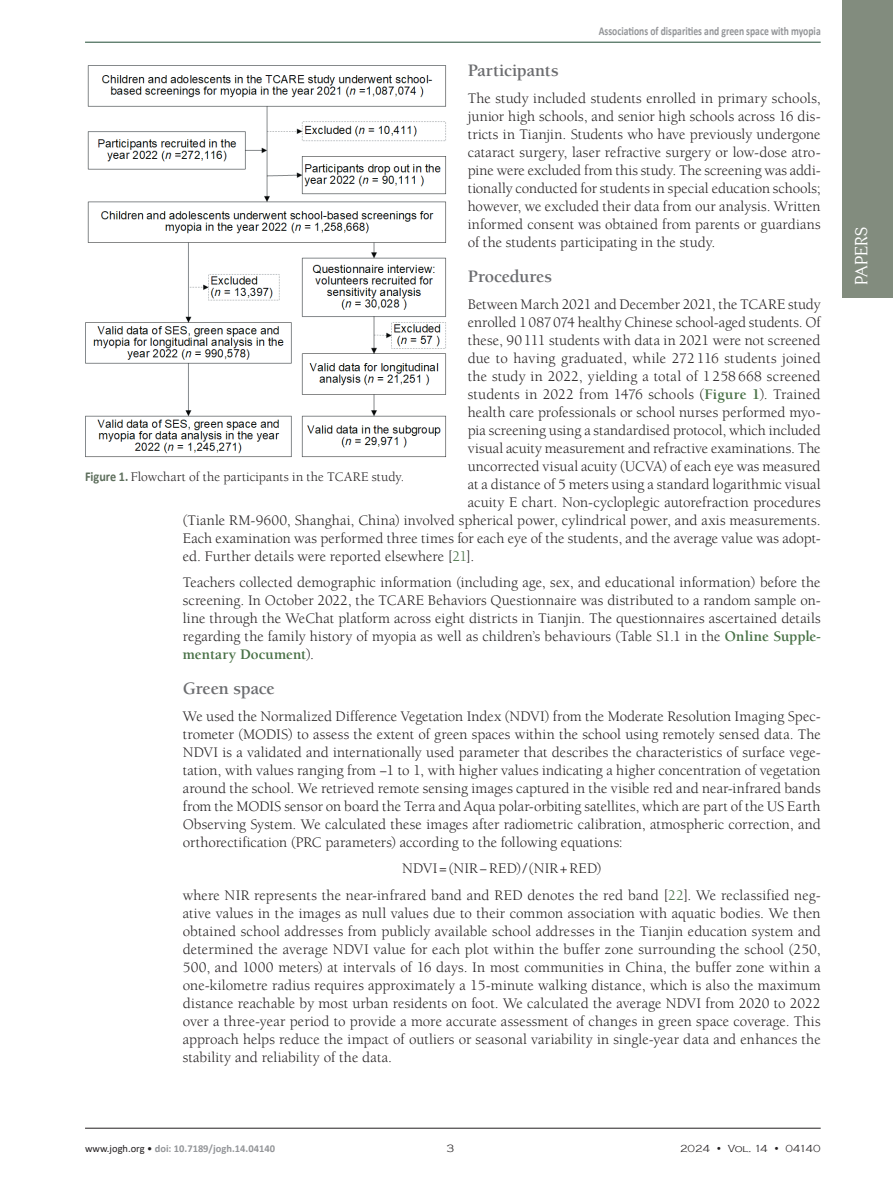
<style>
.page{position:relative;width:893px;height:1191px;background:#fff}
.page>*{position:absolute;margin:0;border:0;box-sizing:border-box;transform-origin:0 0}
.Podnaslovi_PAPERS_2{font:700 18px "Berkeley Std";letter-spacing:-.01em;color:#6c6d70}
.t1{font:17.1px "Centabel";letter-spacing:-.005em;color:#fff}
.Tekst_Osnovni{font:15px/18px "Berkeley Std";letter-spacing:.005em;color:#231f20;text-align:justify}
.potpisi_Figure_Table{font:13.5px "Berkeley Std";letter-spacing:.01em;color:#231f20}
.t2{font:700 12px "Calibri";color:#939598;scale:.8 1}
.t3{font:300 10.95px "Copperplate Gothic";color:#231f20}
.t4{font:700 10.5px "Calibri";color:#939598}
.t5{font:300 10.5px "Copperplate Gothic";letter-spacing:-.005em;color:#231f20}
.s1{font-weight:700;color:#477045}
.s2{color:#477045}
.s3{font-family:"Calibri";font-weight:700;color:#5d6e5c}
.s4{font-weight:400;color:#231f20}
</style>
<div class="page">
<hr style="left:85px;top:1128px;width:736px;height:1px;background:#231f20">
<hr style="left:85px;top:42px;width:736px;height:1px;background:#204c34">
<div style="left:842px;top:0;width:51px;height:298px;background:#828c7e"></div>
<img style="left:85px;top:65px;width:361px;height:392px">
<p class="t2" style="left:599px;top:22px;width:279px">Associations of disparities and green space with myopia</p>
<p class="Podnaslovi_PAPERS_2" style="left:468px;top:61px;width:92px">Participants</p>
<p class="Tekst_Osnovni" style="left:468px;top:90px;width:354px">The study included students enrolled in primary schools, junior high schools, and senior high schools across 16 dis&shy;tricts in Tianjin. Students who have previously undergone cataract surgery, laser refractive surgery or low-dose atro&shy;pine were excluded from this study. The screening was addi&shy;tionally conducted for students in special education schools; however, we excluded their data from our analysis. Written informed consent was obtained from parents or guardians of the students participating in the study.</p>
<p class="Podnaslovi_PAPERS_2" style="left:468px;top:267px;width:86px">Procedures</p>
<p class="Tekst_Osnovni" style="left:468px;top:295px;width:354px">Between March 2021 and December 2021, the TCARE study</p>
<p class="Tekst_Osnovni" style="left:468px;top:313px;width:354px">enrolled 1087074 healthy Chinese school-aged students. Of</p>
<p class="Tekst_Osnovni" style="left:468px;top:331px;width:354px">these, 90111 students with data in 2021 were not screened</p>
<p class="Tekst_Osnovni" style="left:468px;top:349px;width:354px">due to having graduated, while 272 116 students joined</p>
<p class="Tekst_Osnovni" style="left:468px;top:367px;width:354px">the study in 2022, yielding a total of 1 258 668 screened</p>
<p class="Tekst_Osnovni" style="left:468px;top:385px;width:354px">students in 2022 from 1476 schools (<span class="s1">Figure 1</span>). Trained</p>
<p class="Tekst_Osnovni" style="left:468px;top:403px;width:354px">health care professionals or school nurses performed myo-</p>
<p class="Tekst_Osnovni" style="left:468px;top:421px;width:354px">pia screening using a standardised protocol, which included</p>
<p class="Tekst_Osnovni" style="left:468px;top:439px;width:354px">visual acuity measurement and refractive examinations. The</p>
<p class="Tekst_Osnovni" style="left:468px;top:457px;width:354px">uncorrected visual acuity (UCVA) of each eye was measured</p>
<p class="Tekst_Osnovni" style="left:468px;top:475px;width:354px">at a distance of 5 meters using a standard logarithmic visual</p>
<p class="Tekst_Osnovni" style="left:468px;top:493px;width:354px">acuity E chart. Non-cycloplegic autorefraction procedures</p>
<p class="Tekst_Osnovni" style="left:183px;top:511px;width:639px">(Tianle RM-9600, Shanghai, China) involved spherical power, cylindrical power, and axis measurements.</p>
<p class="Tekst_Osnovni" style="left:183px;top:529px;width:639px">Each examination was performed three times for each eye of the students, and the average value was adopt-</p>
<p class="Tekst_Osnovni" style="left:183px;top:547px;width:293px">ed. Further details were reported elsewhere [<span class="s2">21</span>].</p>
<p class="Tekst_Osnovni" style="left:183px;top:574px;width:639px">Teachers collected demographic information (including age, sex, and educational information) before the screening. In October 2022, the TCARE Behaviors Questionnaire was distributed to a random sample on&shy;line through the WeChat platform across eight districts in Tianjin. The questionnaires ascertained details regarding the family history of myopia as well as children’s behaviours (Table S1.1 in the <span class="s1">Online Supple&shy;mentary Document</span>).</p>
<p class="Podnaslovi_PAPERS_2" style="left:183px;top:679px;width:94px">Green space</p>
<p class="Tekst_Osnovni" style="left:183px;top:707px;width:639px">We used the Normalized Difference Vegetation Index (NDVI) from the Moderate Resolution Imaging Spec&shy;trometer (MODIS) to assess the extent of green spaces within the school using remotely sensed data. The NDVI is a validated and internationally used parameter that describes the characteristics of surface vege&shy;tation, with values ranging from −1 to 1, with higher values indicating a higher concentration of vegetation around the school. We retrieved remote sensing images captured in the visible red and near-infrared bands from the MODIS sensor on board the Terra and Aqua polar-orbiting satellites, which are part of the US Earth Observing System. We calculated these images after radiometric calibration, atmospheric correction, and orthorectification (PRC parameters) according to the following equations:</p>
<p class="Tekst_Osnovni" style="left:402px;top:860px;width:201px">NDVI=(NIR−RED)/(NIR+RED)</p>
<p class="Tekst_Osnovni" style="left:183px;top:886px;width:639px">where NIR represents the near-infrared band and RED denotes the red band [<span class="s2">22</span>]. We reclassified neg&shy;ative values in the images as null values due to their common association with aquatic bodies. We then obtained school addresses from publicly available school addresses in the Tianjin education system and determined the average NDVI value for each plot within the buffer zone surrounding the school (250, 500, and 1000 meters) at intervals of 16 days. In most communities in China, the buffer zone within a one-kilometre radius requires approximately a 15-minute walking distance, which is also the maximum distance reachable by most urban residents on foot. We calculated the average NDVI from 2020 to 2022 over a three-year period to provide a more accurate assessment of changes in green space coverage. This approach helps reduce the impact of outliers or seasonal variability in single-year data and enhances the stability and reliability of the data.</p>
<p class="potpisi_Figure_Table" style="left:85px;top:469px;width:321px"><span class="s3">Figure 1.</span> Flowchart of the participants in the TCARE study.</p>
<p class="t4" style="left:85px;top:1141px;width:191px"><span class="s4">www.jogh.org •</span> doi: 10.7189/jogh.14.04140</p>
<p class="t3" style="left:447px;top:1142px;width:9px">3</p>
<p class="t5" style="left:680px;top:1142px;width:142px">2024 • Vol. 14 • 04140</p>
<p class="t1" style="left:851px;top:285px;width:59px;rotate:-90deg">PAPERS</p>
</div>
